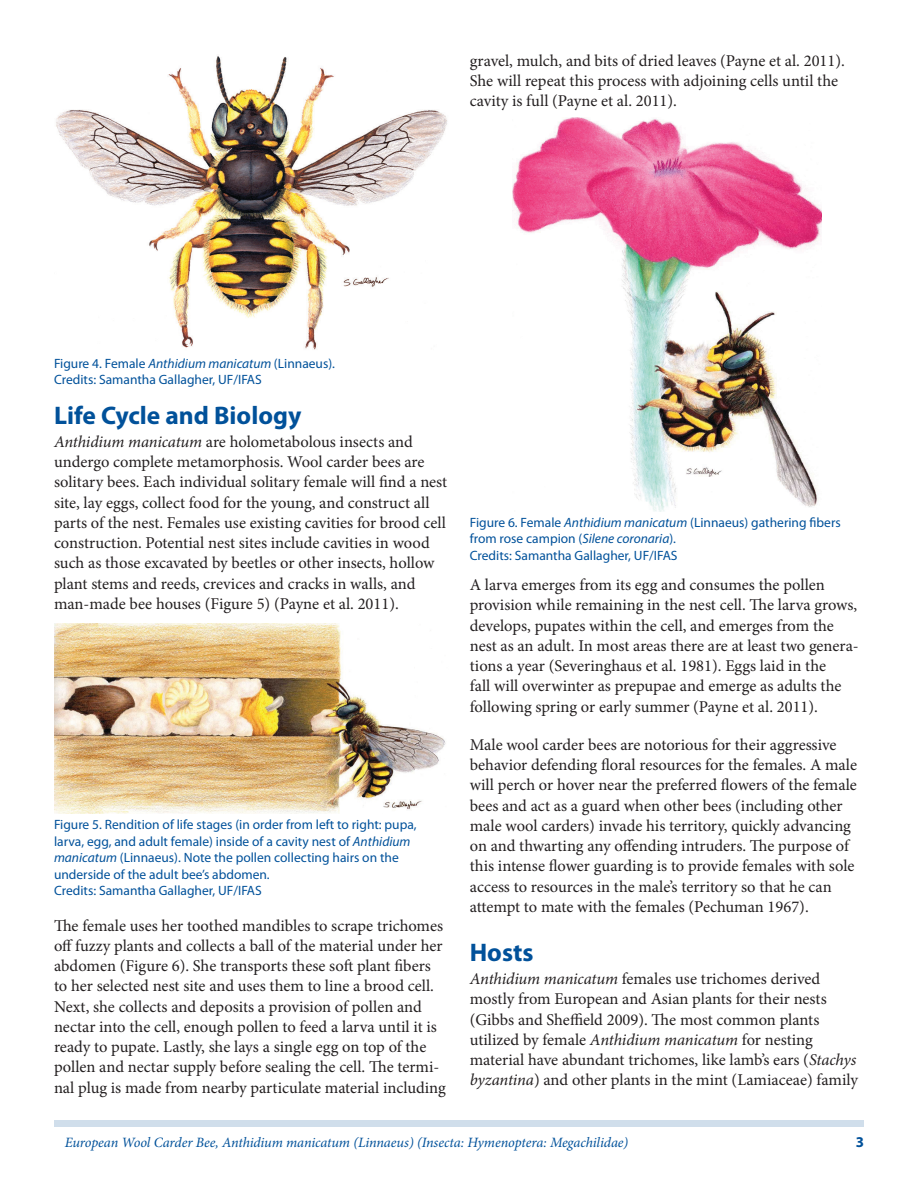
<style>
.page{position:relative;width:918px;height:1188px;background:#fff}
.page>*{position:absolute;margin:0;border:0;box-sizing:border-box;transform-origin:0 0}
.SectionHeading0{font:700 25.5px "Myriad Pro";color:#01519a}
.Paragraph{font:16.5px/20.2px "Minion Pro";color:#231f20}
.t1{font:700 15px "Myriad Pro";color:#01519a}
.RunningTitleItalics{font:italic 14.25px "Minion Pro";letter-spacing:-.01em;color:#01519a}
.t2{font:13.5px/16.5px "Myriad Pro";color:#01519a}
.s1{font-style:italic}
</style>
<div class="page">
<div style="left:54px;top:1120px;width:810px;height:7px;background:#d0deeb"></div>
<img style="left:56px;top:56px;width:391px;height:294px">
<img style="left:54px;top:624px;width:392px;height:190px">
<img style="left:512px;top:117px;width:309px;height:394px">
<p class="Paragraph" style="left:470px;top:51px;width:377px">gravel, mulch, and bits of dried leaves (Payne et al. 2011).<br>She will repeat this process with adjoining cells until the cavity is full (Payne et al. 2011).</p>
<p class="t2" style="left:54px;top:355px;width:283px">Figure 4. Female <span class="s1">Anthidium manicatum</span> (Linnaeus).<br>Credits: Samantha Gallagher, UF/IFAS</p>
<p class="SectionHeading0" style="left:54px;top:398px;width:249px">Life Cycle and Biology</p>
<p class="Paragraph" style="left:54px;top:432px;width:395px"><span class="s1">Anthidium manicatum</span> are holometabolous insects and undergo complete metamorphosis. Wool carder bees are solitary bees. Each individual solitary female will find a nest site, lay eggs, collect food for the young, and construct all parts of the nest. Females use existing cavities for brood cell construction. Potential nest sites include cavities in wood such as those excavated by beetles or other insects, hollow plant stems and reeds, crevices and cracks in walls, and man-made bee houses (Figure 5) (Payne et al. 2011).</p>
<p class="t2" style="left:54px;top:816px;width:364px">Figure 5. Rendition of life stages (in order from left to right: pupa, larva, egg, and adult female) inside of a cavity nest of <span class="s1">Anthidium manicatum</span> (Linnaeus). Note the pollen collecting hairs on the underside of the adult bee’s abdomen.<br>Credits: Samantha Gallagher, UF/IFAS</p>
<p class="Paragraph" style="left:54px;top:915px;width:393px">The female uses her toothed mandibles to scrape trichomes off fuzzy plants and collects a ball of the material under her abdomen (Figure 6). She transports these soft plant fibers to her selected nest site and uses them to line a brood cell.<br>Next, she collects and deposits a provision of pollen and nectar into the cell, enough pollen to feed a larva until it is ready to pupate. Lastly, she lays a single egg on top of the pollen and nectar supply before sealing the cell. The termi&shy;nal plug is made from nearby particulate material including</p>
<p class="t2" style="left:470px;top:514px;width:373px">Figure 6. Female <span class="s1">Anthidium manicatum</span> (Linnaeus) gathering fibers from rose campion (<span class="s1">Silene coronaria</span>).<br>Credits: Samantha Gallagher, UF/IFAS</p>
<p class="Paragraph" style="left:470px;top:575px;width:391px">A larva emerges from its egg and consumes the pollen provision while remaining in the nest cell. The larva grows, develops, pupates within the cell, and emerges from the nest as an adult. In most areas there are at least two genera&shy;tions a year (Severinghaus et al. 1981). Eggs laid in the<br>fall will overwinter as prepupae and emerge as adults the following spring or early summer (Payne et al. 2011).</p>
<p class="Paragraph" style="left:470px;top:735px;width:389px">Male wool carder bees are notorious for their aggressive behavior defending floral resources for the females. A male will perch or hover near the preferred flowers of the female bees and act as a guard when other bees (including other male wool carders) invade his territory, quickly advancing on and thwarting any offending intruders. The purpose of this intense flower guarding is to provide females with sole access to resources in the male’s territory so that he can attempt to mate with the females (Pechuman 1967).</p>
<p class="SectionHeading0" style="left:470px;top:935px;width:65px">Hosts</p>
<p class="Paragraph" style="left:470px;top:969px;width:390px"><span class="s1">Anthidium manicatum</span> females use trichomes derived mostly from European and Asian plants for their nests (Gibbs and Sheffield 2009). The most common plants utilized by female <span class="s1">Anthidium manicatum</span> for nesting material have abundant trichomes, like lamb’s ears (<span class="s1">Stachys byzantina</span>) and other plants in the mint (Lamiaceae) family</p>
<p class="RunningTitleItalics" style="left:65px;top:1133px;width:565px">European Wool Carder Bee, Anthidium manicatum (Linnaeus) (Insecta: Hymenoptera: Megachilidae)</p>
<p class="t1" style="left:856px;top:1133px;width:10px">3</p>
</div>
